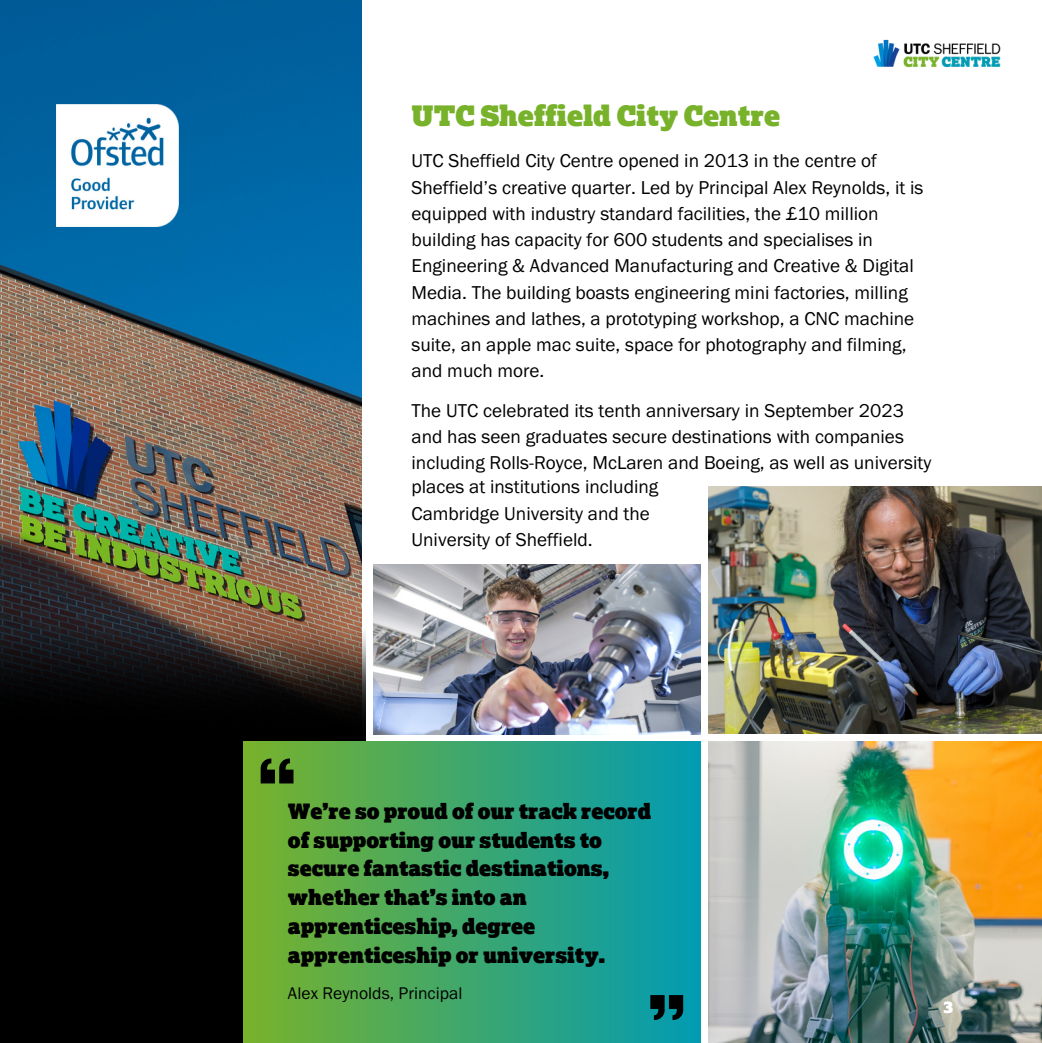
<style>
.page{position:relative;width:1042px;height:1043px;background:#fff}
.page>*{position:absolute;margin:0;border:0;box-sizing:border-box;transform-origin:0 0}
.t1{font:28px "Lexia Advertising";color:#78b22b}
.t2{font:21px/28.9px "Lexia Advertising";color:#000}
.t3{font:19.25px/26.2px "Franklin Gothic URW Boo";color:#000}
.t4{font:17.5px "Franklin Gothic URW Boo";color:#000}
.t5{font:15.75px "Lexia Advertising";color:#fff}
</style>
<div class="page">
<img style="left:0;top:0;width:362px;height:614px">
<img style="left:56px;top:104px;width:122px;height:122px">
<div style="left:0;top:766px;width:349px;height:276px;background:#000"></div>
<img style="left:0;top:614px;width:365px;height:203px">
<div style="left:244px;top:741px;width:456px;height:301px;background:linear-gradient(to right,#78b22b,#019bb2)"></div>
<img style="left:708px;top:486px;width:333px;height:247px">
<img style="left:374px;top:564px;width:326px;height:169px">
<img style="left:708px;top:741px;width:333px;height:301px">
<svg style="left:260px;top:758px;width:33px;height:25px"></svg>
<svg style="left:650px;top:994px;width:33px;height:25px"></svg>
<img style="left:873px;top:39px;width:128px;height:29px">
<p class="t1" style="left:411px;top:105px;width:370px">UTC Sheffield City Centre</p>
<p class="t3" style="left:411px;top:151px;width:513px">UTC Sheffield City Centre opened in 2013 in the centre of Sheffield’s creative quarter. Led by Principal Alex Reynolds, it is equipped with industry standard facilities, the £10 million building has capacity for 600 students and specialises in Engineering &amp; Advanced Manufacturing and Creative &amp; Digital Media. The building boasts engineering mini factories, milling machines and lathes, a prototyping workshop, a CNC machine suite, an apple mac suite, space for photography and filming, and much more.</p>
<p class="t3" style="left:411px;top:400px;width:521px">The UTC celebrated its tenth anniversary in September 2023 and has seen graduates secure destinations with companies including Rolls-Royce, McLaren and Boeing, as well as university</p>
<p class="t3" style="left:411px;top:476px;width:248px">places at institutions including<br>Cambridge University and the<br>University of Sheffield.</p>
<p class="t2" style="left:288px;top:798px;width:364px">We’re so proud of our track record of supporting our students to secure fantastic destinations, whether that’s into an apprenticeship, degree apprenticeship or university.</p>
<p class="t4" style="left:288px;top:986px;width:176px">Alex Reynolds, Principal</p>
<p class="t5" style="left:943px;top:1001px;width:12px">2</p>
<p class="t5" style="left:943px;top:1001px;width:11px">3</p>
</div>
